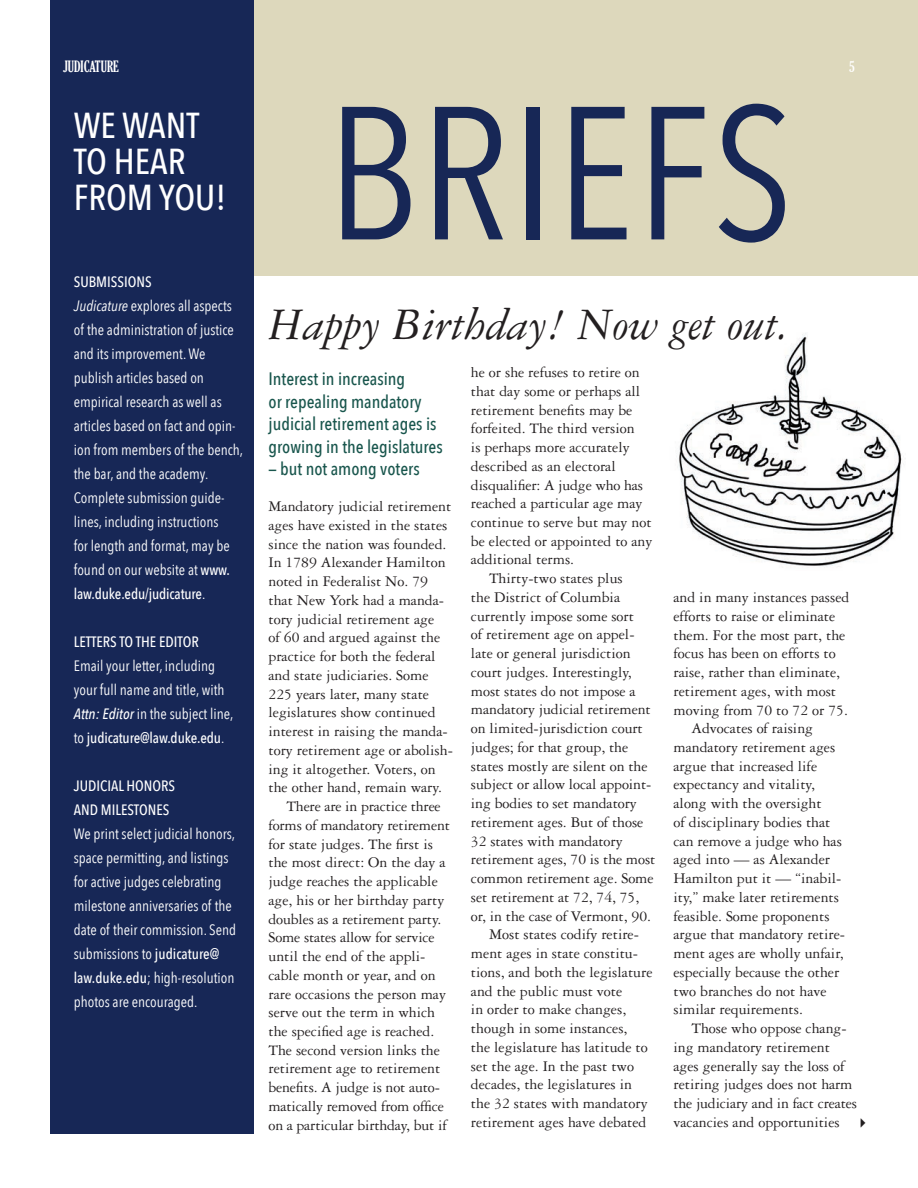
<style>
.page{position:relative;width:918px;height:1188px;background:#fff}
.page>*{position:absolute;margin:0;border:0;box-sizing:border-box;transform-origin:0 0}
.t1{font:187.2px "Avenir Next Condensed";letter-spacing:.01em;color:#172756}
.t2{font:italic 48px "Garamond 3 LT Std";color:#231f20}
.t3{font:500 36px/36px "Avenir Next Condensed";color:#fff}
.t4{font:500 18px/22.5px "Avenir Next Condensed";color:#19564d}
.t5{font:15.75px "Garamond 3 LT Std";color:#231f20}
.t6{font:15px/24px "Avenir Next Condensed";color:#fff}
.t7{font:500 15px/24px "Avenir Next Condensed";color:#fff}
.t8{font:extra-condensed 15px "Gloucester";color:#fff}
.s1{font-weight:500}
.s2{font-style:italic}
.s3{font-weight:500;font-style:italic}
</style>
<div class="page">
<div style="left:248px;top:0;width:670px;height:275px;background:#ddd8bc"></div>
<div style="left:50px;top:0;width:204px;height:1134px;background:#172756"></div>
<img style="left:679px;top:333px;width:223px;height:234px">
<p class="t8" style="left:63px;top:58px;width:57px">JUDICATURE</p>
<p class="t8" style="left:849px;top:58px;width:7px">5</p>
<h3 class="t3" style="left:74px;top:107px;width:154px">WE WANT<br>TO HEAR<br>FROM YOU!</h3>
<p class="t6" style="left:74px;top:269px;width:171px"><span class="s1">SUBMISSIONS<br></span><span class="s2">Judicature</span> explores all aspects of the administration of justice and its improvement. We publish articles based on empirical research as well as articles based on fact and opin&shy;ion from members of the bench, the bar, and the academy.<br>Complete submission guide&shy;lines, including instructions<br>for length and format, may be found on our website at <span class="s1">www. law.duke.edu/judicature</span>.</p>
<p class="t7" style="left:74px;top:629px;width:127px">LETTERS TO THE EDITOR</p>
<p class="t6" style="left:74px;top:653px;width:161px">Email your letter, including your full name and title, with<br><span class="s3">Attn: Editor</span> in the subject line, to <span class="s1">judicature@law.duke.edu</span>.</p>
<p class="t7" style="left:74px;top:773px;width:103px">JUDICIAL HONORS<br>AND MILESTONES</p>
<p class="t6" style="left:74px;top:821px;width:164px">We print select judicial honors, space permitting, and listings for active judges celebrating milestone anniversaries of the date of their commission. Send submissions to <span class="s1">judicature@ law.duke.edu</span>; high-resolution photos are encouraged.</p>
<h1 class="t1" style="left:327px;top:14px;width:468px">BRIEFS</h1>
<h2 class="t2" style="left:268px;top:299px;width:523px">Happy Birthday! Now get out.</h2>
<p class="t4" style="left:268px;top:368px;width:176px">Interest in increasing<br>or repealing mandatory judicial retirement ages is growing in the legislatures</p>
<p class="t4" style="left:268px;top:458px;width:153px">— but not among voters</p>
<p class="t5" style="left:268px;top:498px;width:184px">Mandatory judicial retirement</p>
<p class="t5" style="left:268px;top:517px;width:180px">ages have existed in the states</p>
<p class="t5" style="left:268px;top:535px;width:180px">since the nation was founded.</p>
<p class="t5" style="left:268px;top:554px;width:179px">In 1789 Alexander Hamilton</p>
<p class="t5" style="left:268px;top:573px;width:161px">noted in Federalist No. 79</p>
<p class="t5" style="left:268px;top:592px;width:177px">that New York had a manda-</p>
<p class="t5" style="left:268px;top:610px;width:167px">tory judicial retirement age</p>
<p class="t5" style="left:268px;top:629px;width:173px">of 60 and argued against the</p>
<p class="t5" style="left:268px;top:648px;width:169px">practice for both the federal</p>
<p class="t5" style="left:268px;top:667px;width:162px">and state judiciaries. Some</p>
<p class="t5" style="left:268px;top:685px;width:162px">225 years later, many state</p>
<p class="t5" style="left:268px;top:704px;width:169px">legislatures show continued</p>
<p class="t5" style="left:268px;top:723px;width:181px">interest in raising the manda-</p>
<p class="t5" style="left:268px;top:742px;width:186px">tory retirement age or abolish-</p>
<p class="t5" style="left:268px;top:760px;width:169px">ing it altogether. Voters, on</p>
<p class="t5" style="left:268px;top:779px;width:175px">the other hand, remain wary.</p>
<p class="t5" style="left:287px;top:798px;width:156px">There are in practice three</p>
<p class="t5" style="left:268px;top:817px;width:183px">forms of mandatory retirement</p>
<p class="t5" style="left:268px;top:835px;width:166px">for state judges. The first is</p>
<p class="t5" style="left:268px;top:854px;width:179px">the most direct: On the day a</p>
<p class="t5" style="left:268px;top:873px;width:171px">judge reaches the applicable</p>
<p class="t5" style="left:268px;top:892px;width:177px">age, his or her birthday party</p>
<p class="t5" style="left:268px;top:910px;width:174px">doubles as a retirement party.</p>
<p class="t5" style="left:268px;top:929px;width:168px">Some states allow for service</p>
<p class="t5" style="left:268px;top:948px;width:159px">until the end of the appli-</p>
<p class="t5" style="left:268px;top:967px;width:169px">cable month or year, and on</p>
<p class="t5" style="left:268px;top:985px;width:179px">rare occasions the person may</p>
<p class="t5" style="left:268px;top:1004px;width:168px">serve out the term in which</p>
<p class="t5" style="left:268px;top:1023px;width:167px">the specified age is reached.</p>
<p class="t5" style="left:268px;top:1041px;width:173px">The second version links the</p>
<p class="t5" style="left:268px;top:1060px;width:173px">retirement age to retirement</p>
<p class="t5" style="left:268px;top:1079px;width:173px">benefits. A judge is not auto-</p>
<p class="t5" style="left:268px;top:1098px;width:177px">matically removed from office</p>
<p class="t5" style="left:268px;top:1116px;width:180px">on a particular birthday, but if</p>
<p class="t5" style="left:471px;top:364px;width:170px">he or she refuses to retire on</p>
<p class="t5" style="left:471px;top:383px;width:171px">that day some or perhaps all</p>
<p class="t5" style="left:471px;top:401px;width:163px">retirement benefits may be</p>
<p class="t5" style="left:471px;top:420px;width:165px">forfeited. The third version</p>
<p class="t5" style="left:471px;top:439px;width:160px">is perhaps more accurately</p>
<p class="t5" style="left:471px;top:458px;width:146px">described as an electoral</p>
<p class="t5" style="left:471px;top:476px;width:174px">disqualifier: A judge who has</p>
<p class="t5" style="left:471px;top:495px;width:173px">reached a particular age may</p>
<p class="t5" style="left:471px;top:514px;width:182px">continue to serve but may not</p>
<p class="t5" style="left:471px;top:532px;width:183px">be elected or appointed to any</p>
<p class="t5" style="left:471px;top:551px;width:105px">additional terms.</p>
<p class="t5" style="left:489px;top:570px;width:135px">Thirty-two states plus</p>
<p class="t5" style="left:471px;top:589px;width:151px">the District of Columbia</p>
<p class="t5" style="left:471px;top:607px;width:165px">currently impose some sort</p>
<p class="t5" style="left:471px;top:626px;width:165px">of retirement age on appel-</p>
<p class="t5" style="left:471px;top:645px;width:161px">late or general jurisdiction</p>
<p class="t5" style="left:471px;top:664px;width:162px">court judges. Interestingly,</p>
<p class="t5" style="left:471px;top:682px;width:166px">most states do not impose a</p>
<p class="t5" style="left:471px;top:701px;width:181px">mandatory judicial retirement</p>
<p class="t5" style="left:471px;top:720px;width:173px">on limited-jurisdiction court</p>
<p class="t5" style="left:471px;top:739px;width:159px">judges; for that group, the</p>
<p class="t5" style="left:471px;top:757px;width:178px">states mostly are silent on the</p>
<p class="t5" style="left:471px;top:776px;width:182px">subject or allow local appoint-</p>
<p class="t5" style="left:471px;top:795px;width:167px">ing bodies to set mandatory</p>
<p class="t5" style="left:471px;top:814px;width:174px">retirement ages. But of those</p>
<p class="t5" style="left:471px;top:832px;width:153px">32 states with mandatory</p>
<p class="t5" style="left:471px;top:851px;width:186px">retirement ages, 70 is the most</p>
<p class="t5" style="left:471px;top:870px;width:184px">common retirement age. Some</p>
<p class="t5" style="left:471px;top:889px;width:170px">set retirement at 72, 74, 75,</p>
<p class="t5" style="left:471px;top:907px;width:182px">or, in the case of Vermont, 90.</p>
<p class="t5" style="left:489px;top:926px;width:152px">Most states codify retire-</p>
<p class="t5" style="left:471px;top:945px;width:169px">ment ages in state constitu-</p>
<p class="t5" style="left:471px;top:964px;width:183px">tions, and both the legislature</p>
<p class="t5" style="left:471px;top:982px;width:153px">and the public must vote</p>
<p class="t5" style="left:471px;top:1001px;width:157px">in order to make changes,</p>
<p class="t5" style="left:471px;top:1020px;width:158px">though in some instances,</p>
<p class="t5" style="left:471px;top:1039px;width:178px">the legislature has latitude to</p>
<p class="t5" style="left:471px;top:1057px;width:165px">set the age. In the past two</p>
<p class="t5" style="left:471px;top:1076px;width:162px">decades, the legislatures in</p>
<p class="t5" style="left:471px;top:1095px;width:178px">the 32 states with mandatory</p>
<p class="t5" style="left:471px;top:1113px;width:177px">retirement ages have debated</p>
<p class="t5" style="left:673px;top:589px;width:177px">and in many instances passed</p>
<p class="t5" style="left:673px;top:608px;width:163px">efforts to raise or eliminate</p>
<p class="t5" style="left:673px;top:626px;width:173px">them. For the most part, the</p>
<p class="t5" style="left:673px;top:645px;width:164px">focus has been on efforts to</p>
<p class="t5" style="left:673px;top:664px;width:168px">raise, rather than eliminate,</p>
<p class="t5" style="left:673px;top:683px;width:164px">retirement ages, with most</p>
<p class="t5" style="left:673px;top:701px;width:176px">moving from 70 to 72 or 75.</p>
<p class="t5" style="left:691px;top:720px;width:123px">Advocates of raising</p>
<p class="t5" style="left:673px;top:739px;width:163px">mandatory retirement ages</p>
<p class="t5" style="left:673px;top:757px;width:145px">argue that increased life</p>
<p class="t5" style="left:673px;top:776px;width:143px">expectancy and vitality,</p>
<p class="t5" style="left:673px;top:795px;width:150px">along with the oversight</p>
<p class="t5" style="left:673px;top:814px;width:159px">of disciplinary bodies that</p>
<p class="t5" style="left:673px;top:832px;width:170px">can remove a judge who has</p>
<p class="t5" style="left:673px;top:851px;width:158px">aged into — as Alexander</p>
<p class="t5" style="left:673px;top:870px;width:170px">Hamilton put it — “inabil-</p>
<p class="t5" style="left:673px;top:889px;width:167px">ity,” make later retirements</p>
<p class="t5" style="left:673px;top:907px;width:158px">feasible. Some proponents</p>
<p class="t5" style="left:673px;top:926px;width:173px">argue that mandatory retire-</p>
<p class="t5" style="left:673px;top:945px;width:172px">ment ages are wholly unfair,</p>
<p class="t5" style="left:673px;top:964px;width:167px">especially because the other</p>
<p class="t5" style="left:673px;top:982px;width:155px">two branches do not have</p>
<p class="t5" style="left:673px;top:1001px;width:131px">similar requirements.</p>
<p class="t5" style="left:691px;top:1020px;width:157px">Those who oppose chang-</p>
<p class="t5" style="left:673px;top:1039px;width:158px">ing mandatory retirement</p>
<p class="t5" style="left:673px;top:1057px;width:173px">ages generally say the loss of</p>
<p class="t5" style="left:673px;top:1076px;width:180px">retiring judges does not harm</p>
<p class="t5" style="left:673px;top:1095px;width:185px">the judiciary and in fact creates</p>
<p class="t5" style="left:673px;top:1114px;width:198px">vacancies and opportunities ✔</p>
</div>
